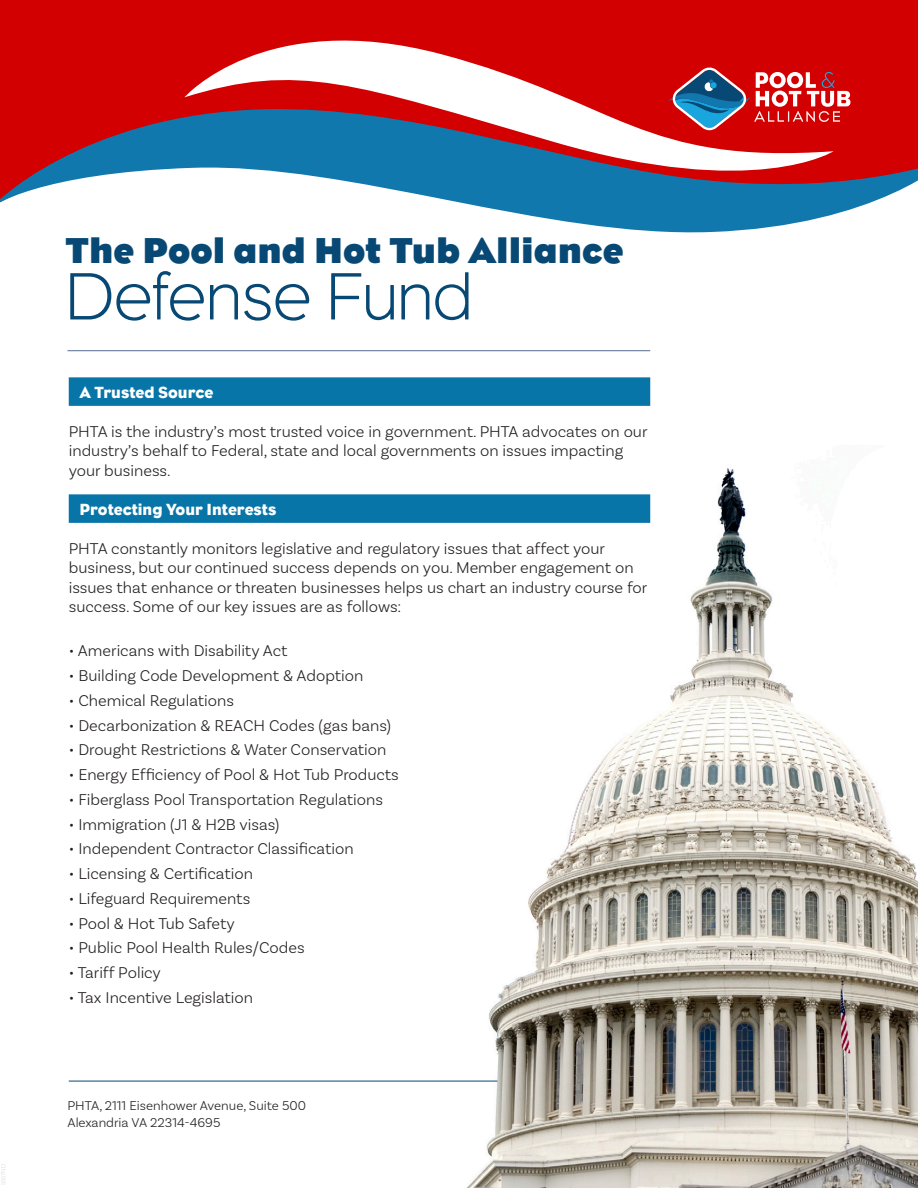
<style>
.page{position:relative;width:918px;height:1188px;background:#fff}
.page>*{position:absolute;margin:0;border:0;box-sizing:border-box;transform-origin:0 0}
.t1{font:300 68.25px "Eagle";color:#074974}
.t2{font:700 36.75px "Eagle";color:#074974}
.Body_text{font:300 16.5px/19.5px "Basic Sans";color:#231f20}
.Boxed_header{font:16.5px "Eagle";color:#fff}
.Body_text-2{font:300 13.5px "Basic Sans";color:#231f20}
</style>
<div class="page">
<hr style="left:69px;top:1081px;width:428px;height:1px;background:#074974">
<img style="left:450px;top:468px;width:468px;height:720px">
<hr style="left:68px;top:350px;width:582px;height:1px;background:#566c91">
<div style="left:69px;top:377px;width:581px;height:29px;background:#0875a8"></div>
<div style="left:69px;top:494px;width:581px;height:29px;background:#0875a8"></div>
<div style="left:0;top:0;width:918px;height:105px;background:#d20000"></div>
<svg style="left:0;top:105px;width:918px;height:128px"></svg>
<svg style="left:184px;top:7px;width:650px;height:194px"></svg>
<svg style="left:668px;top:68px;width:182px;height:62px;background:#b04550"></svg>
<p class="t2" style="left:66px;top:228px;width:559px">The Pool and Hot Tub Alliance</p>
<p class="t1" style="left:66px;top:254px;width:408px">Defense Fund</p>
<p class="Boxed_header" style="left:79px;top:382px;width:136px">A Trusted Source</p>
<p class="Body_text" style="left:69px;top:421px;width:580px">PHTA is the industry’s most trusted voice in government. PHTA advocates on our industry’s behalf to Federal, state and local governments on issues impacting your business.</p>
<p class="Boxed_header" style="left:79px;top:499px;width:199px">Protecting Your Interests</p>
<p class="Body_text" style="left:69px;top:538px;width:580px">PHTA constantly monitors legislative and regulatory issues that affect your business, but our continued success depends on you. Member engagement on issues that enhance or threaten businesses helps us chart an industry course for success. Some of our key issues are as follows:</p>
<p class="Body_text" style="left:69px;top:641px;width:220px">• Americans with Disability Act</p>
<p class="Body_text" style="left:69px;top:666px;width:296px">• Building Code Development &amp; Adoption</p>
<p class="Body_text" style="left:69px;top:690px;width:167px">• Chemical Regulations</p>
<p class="Body_text" style="left:69px;top:715px;width:324px">• Decarbonization &amp; REACH Codes (gas bans)</p>
<p class="Body_text" style="left:69px;top:740px;width:319px">• Drought Restrictions &amp; Water Conservation</p>
<p class="Body_text" style="left:69px;top:765px;width:332px">• Energy Efficiency of Pool &amp; Hot Tub Products</p>
<p class="Body_text" style="left:69px;top:789px;width:316px">• Fiberglass Pool Transportation Regulations</p>
<p class="Body_text" style="left:69px;top:814px;width:212px">• Immigration (J1 &amp; H2B visas)</p>
<p class="Body_text" style="left:69px;top:839px;width:286px">• Independent Contractor Classification</p>
<p class="Body_text" style="left:69px;top:864px;width:186px">• Licensing &amp; Certification</p>
<p class="Body_text" style="left:69px;top:888px;width:183px">• Lifeguard Requirements</p>
<p class="Body_text" style="left:69px;top:913px;width:168px">• Pool &amp; Hot Tub Safety</p>
<p class="Body_text" style="left:69px;top:938px;width:237px">• Public Pool Health Rules/Codes</p>
<p class="Body_text" style="left:69px;top:963px;width:94px">• Tariff Policy</p>
<p class="Body_text" style="left:69px;top:987px;width:186px">• Tax Incentive Legislation</p>
<p class="Body_text-2" style="left:68px;top:1098px;width:240px">PHTA, 2111 Eisenhower Avenue, Suite 500</p>
<p class="Body_text-2" style="left:68px;top:1114px;width:155px">Alexandria VA 22314-4695</p>
</div>
